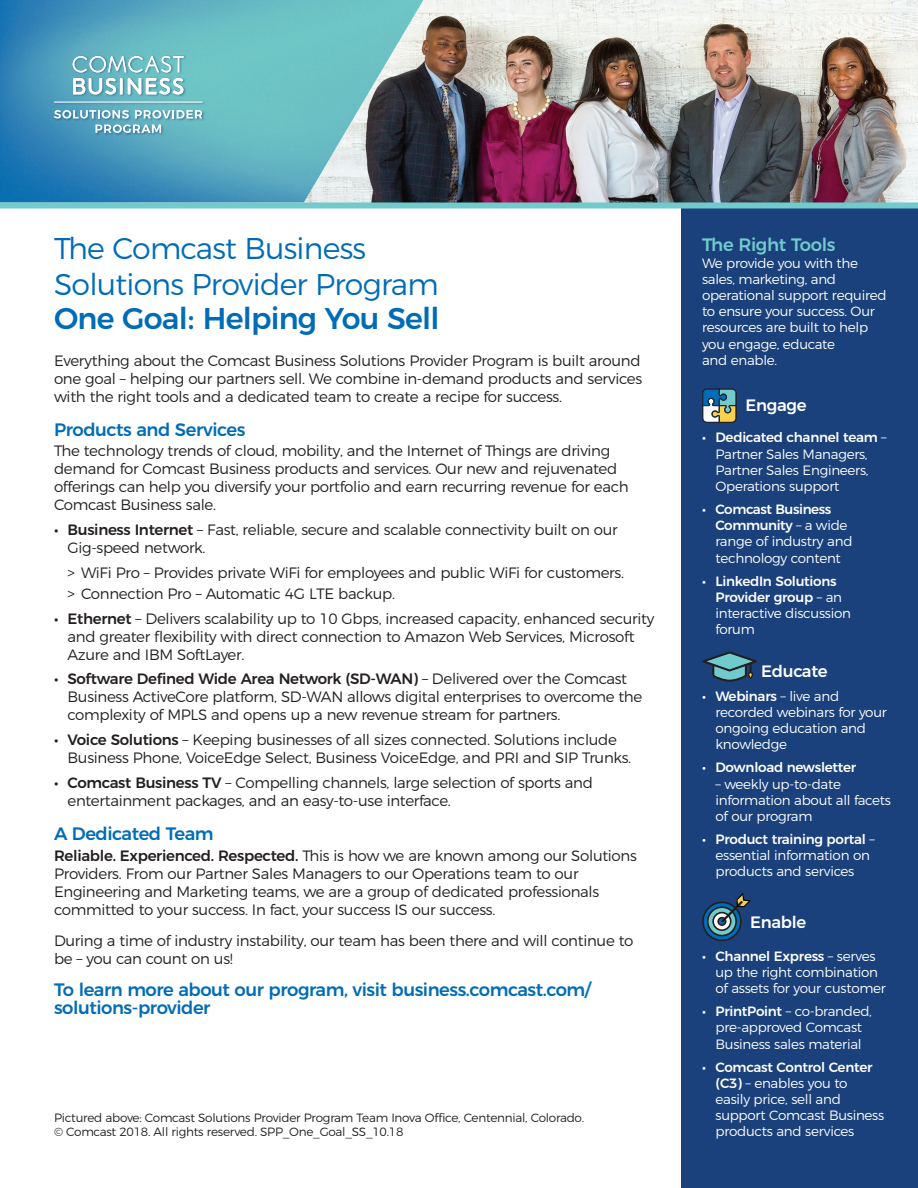
<style>
.page{position:relative;width:918px;height:1188px;background:#fff}
.page>*{position:absolute;margin:0;border:0;box-sizing:border-box;transform-origin:0 0}
.t1{font:300 30px/36px "Montserrat";letter-spacing:-.025em;color:#006cb7}
.Montserrat_Black_Hea{font:500 30px "Montserrat";letter-spacing:-.025em;color:#006cb7}
.t2{font:500 18px/18px "Montserrat";letter-spacing:-.025em;color:#006cb7}
.t3{font:500 18px "Montserrat";letter-spacing:-.02em;color:#71cbcc}
.t4{font:500 16.5px "Montserrat";letter-spacing:-.02em;color:#fff}
.t5{font:300 15px/18px "Montserrat";letter-spacing:-.02em;color:#231f20}
.t6{font:300 13.5px/16.2px "Montserrat";letter-spacing:-.02em;color:#fff}
.t7{font:500 13.5px/16.2px "Montserrat";letter-spacing:-.02em;color:#fff}
.t8{font:300 12px/14.4px "Montserrat";letter-spacing:-.02em;color:#231f20}
.s1{font-weight:500}
.s2{font-weight:300}
</style>
<div class="page">
<div style="left:682px;top:160px;width:236px;height:1028px;background:#1a417c"></div>
<img style="left:423px;top:0;width:495px;height:202px">
<img style="left:0;top:0;width:423px;height:202px">
<div style="left:0;top:202px;width:918px;height:6px;background:#71cbcc"></div>
<div style="left:53px;top:55px;width:152px;height:81px;background:#1a417c;opacity:.5"></div>
<svg style="left:54px;top:110px;width:148px;height:23px;background:#7db7ca"></svg>
<svg style="left:73px;top:56px;width:111px;height:16px"></svg>
<svg style="left:73px;top:78px;width:110px;height:17px"></svg>
<svg style="left:54px;top:102px;width:148px;height:1px"></svg>
<svg style="left:702px;top:388px;width:35px;height:35px"></svg>
<svg style="left:702px;top:651px;width:55px;height:30px"></svg>
<svg style="left:702px;top:893px;width:49px;height:48px"></svg>
<p class="t1" style="left:54px;top:227px;width:386px">The Comcast Business<br>Solutions Provider Program</p>
<p class="Montserrat_Black_Hea" style="left:54px;top:294px;width:387px">One Goal: Helping You Sell</p>
<p class="t5" style="left:54px;top:350px;width:590px;text-align:justify">Everything about the Comcast Business Solutions Provider Program is built around one goal – helping our partners sell. We combine in-demand products and services with the right tools and a dedicated team to create a recipe for success.</p>
<p class="t2" style="left:54px;top:419px;width:193px">Products and Services</p>
<p class="t5" style="left:54px;top:441px;width:576px">The technology trends of cloud, mobility, and the Internet of Things are driving demand for Comcast Business products and services. Our new and rejuvenated offerings can help you diversify your portfolio and earn recurring revenue for each Comcast Business sale.</p>
<p class="t5" style="left:68px;top:519px;width:552px;text-indent:-14px"><span class="s1">• Business Internet</span> – Fast, reliable, secure and scalable connectivity built on our<br>Gig-speed network.</p>
<p class="t5" style="left:68px;top:562px;width:558px">&gt; WiFi Pro – Provides private WiFi for employees and public WiFi for customers.</p>
<p class="t5" style="left:68px;top:583px;width:329px">&gt; Connection Pro – Automatic 4G LTE backup.</p>
<p class="t5" style="left:68px;top:608px;width:588px;text-indent:-14px"><span class="s1">• Ethernet</span> – Delivers scalability up to 10 Gbps, increased capacity, enhanced security and greater flexibility with direct connection to Amazon Web Services, Microsoft<br>Azure and IBM SoftLayer.</p>
<p class="t5" style="left:68px;top:669px;width:576px;text-indent:-14px"><span class="s1">• Software Defined Wide Area Network (SD-WAN)</span> – Delivered over the Comcast<br>Business ActiveCore platform, SD-WAN allows digital enterprises to overcome the complexity of MPLS and opens up a new revenue stream for partners.</p>
<p class="t5" style="left:68px;top:730px;width:565px;text-indent:-14px"><span class="s1">• Voice Solutions</span> – Keeping businesses of all sizes connected. Solutions include<br>Business Phone, VoiceEdge Select, Business VoiceEdge, and PRI and SIP Trunks.</p>
<p class="t5" style="left:68px;top:772px;width:527px;text-indent:-14px"><span class="s1">• Comcast Business TV</span> – Compelling channels, large selection of sports and entertainment packages, and an easy-to-use interface.</p>
<p class="t2" style="left:54px;top:824px;width:161px">A Dedicated Team</p>
<p class="t5" style="left:54px;top:845px;width:584px"><span class="s1">Reliable. Experienced. Respected.</span> This is how we are known among our Solutions Providers. From our Partner Sales Managers to our Operations team to our Engineering and Marketing teams, we are a group of dedicated professionals committed to your success. In fact, your success IS our success.</p>
<p class="t5" style="left:54px;top:930px;width:581px">During a time of industry instability, our team has been there and will continue to be – you can count on us!</p>
<p class="t2" style="left:54px;top:979px;width:538px">To learn more about our program, visit business.comcast.com/ solutions-provider</p>
<p class="t8" style="left:54px;top:1109px;width:532px">Pictured above: Comcast Solutions Provider Program Team Inova Office, Centennial, Colorado. © Comcast 2018. All rights reserved. SPP_One_Goal_SS_10.18</p>
<p class="t3" style="left:702px;top:231px;width:135px">The Right Tools</p>
<p class="t6" style="left:702px;top:254px;width:186px">We provide you with the sales, marketing, and operational support required to ensure your success. Our resources are built to help you engage, educate<br>and enable.</p>
<p class="t4" style="left:746px;top:392px;width:62px">Engage</p>
<p class="t6" style="left:716px;top:428px;width:173px;text-indent:-14px"><span class="s1">• Dedicated channel team</span> –<br>Partner Sales Managers,<br>Partner Sales Engineers,<br>Operations support</p>
<p class="t6" style="left:716px;top:500px;width:139px;text-indent:-14px"><span class="s1">• Comcast Business<br>Community</span> – a wide range of industry and technology content</p>
<p class="t7" style="left:716px;top:572px;width:137px;text-indent:-14px">• LinkedIn Solutions<br>Provider group <span class="s2">– an interactive discussion forum</span></p>
<p class="t4" style="left:761px;top:658px;width:68px">Educate</p>
<p class="t6" style="left:716px;top:687px;width:173px;text-indent:-14px"><span class="s1">• Webinars</span> – live and recorded webinars for your ongoing education and knowledge</p>
<p class="t7" style="left:702px;top:758px;width:156px">• Download newsletter</p>
<p class="t6" style="left:716px;top:774px;width:177px">– weekly up-to-date information about all facets of our program</p>
<p class="t6" style="left:716px;top:830px;width:161px;text-indent:-14px"><span class="s1">• Product training portal</span> – essential information on products and services</p>
<p class="t4" style="left:750px;top:909px;width:57px">Enable</p>
<p class="t6" style="left:716px;top:947px;width:172px;text-indent:-14px"><span class="s1">• Channel Express</span> – serves up the right combination of assets for your customer</p>
<p class="t6" style="left:702px;top:1002px;width:171px;text-align:center"><span class="s1">• PrintPoint</span> – co-branded, pre-approved Comcast<br>Business sales material</p>
<p class="t6" style="left:716px;top:1058px;width:170px;text-indent:-14px"><span class="s1">• Comcast Control Center (C3)</span> – enables you to easily price, sell and support Comcast Business products and services</p>
</div>
